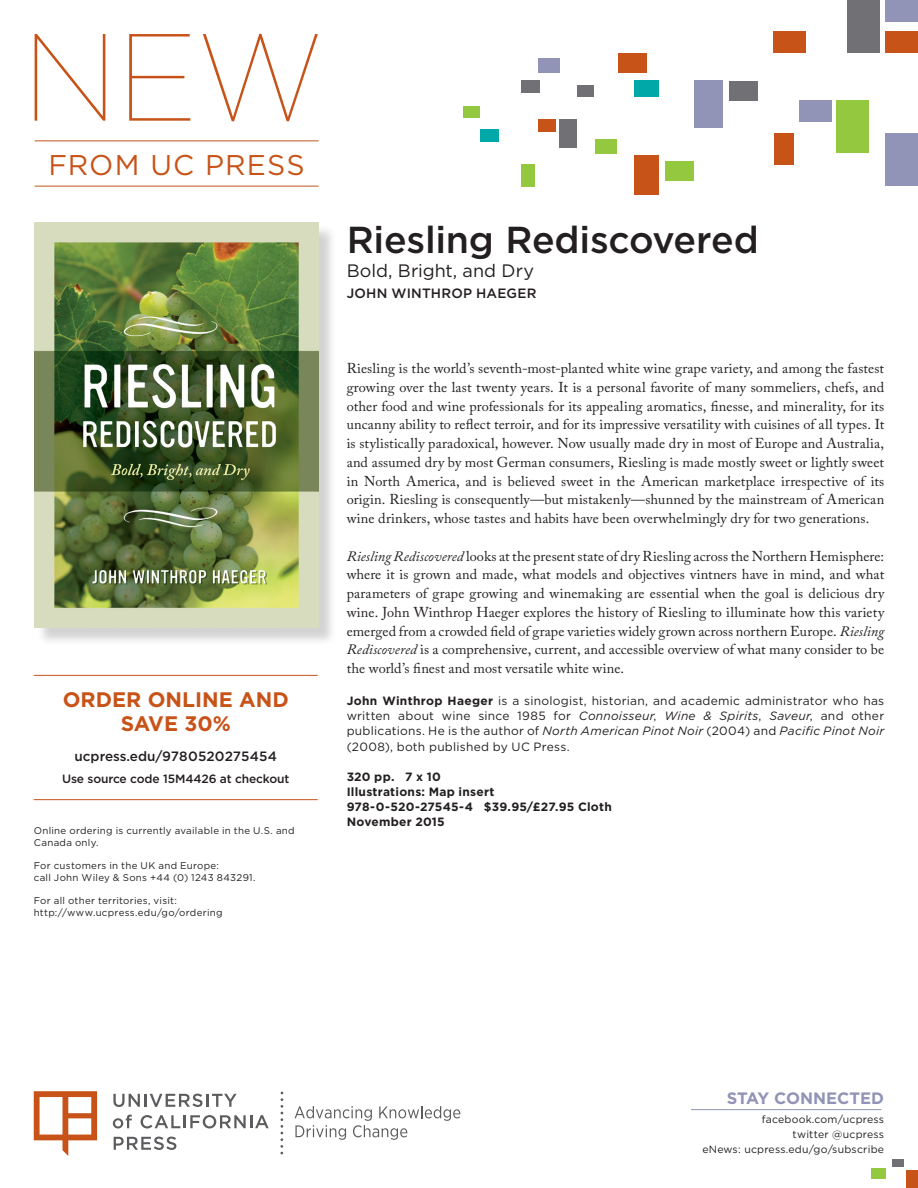
<style>
.page{position:relative;width:918px;height:1188px;background:#fff}
.page>*{position:absolute;margin:0;border:0;box-sizing:border-box;transform-origin:0 0}
.t1{font:100 123.75px "Gotham";color:#c75318}
.t2{font:500 37.5px "Gotham";letter-spacing:-.005em;color:#231f20}
.t3{font:28.5px "Gotham";letter-spacing:.04em;color:#c75318}
.t4{font:700 21px/24px "Gotham";color:#c75318;text-align:center}
.t5{font:18px "Gotham";color:#231f20}
.t6{font:700 16.5px "Gotham";color:#9194b6}
.t7{font:14.25px/18.8px "Adobe Caslon Pro";letter-spacing:.005em;color:#231f20;text-align:justify}
.t8{font:500 13.5px "Gotham";letter-spacing:.01em;color:#231f20}
.author_bio{font:12px/15px "Gotham";letter-spacing:.02em;color:#231f20;text-align:justify}
.price{font:700 12px/15px "Gotham";letter-spacing:.02em;color:#231f20}
.t9{font:500 12px "Gotham";letter-spacing:-.01em;color:#231f20}
.t10{font:10.5px/15px "Gotham";letter-spacing:.02em;color:#231f20;text-align:right}
.t11{font:9.75px/11.7px "Gotham";letter-spacing:.03em;color:#231f20}
.s1{font-style:italic}
.s2{font-weight:700}
</style>
<div class="page">
<div style="left:886px;top:133px;width:32px;height:52px;background:#9194b6"></div>
<div style="left:694px;top:80px;width:29px;height:48px;background:#9194b6"></div>
<div style="left:729px;top:81px;width:28px;height:19px;background:#717074"></div>
<div style="left:560px;top:120px;width:17px;height:28px;background:#717074"></div>
<div style="left:847px;top:0;width:32px;height:52px;background:#717074"></div>
<div style="left:886px;top:0;width:32px;height:22px;background:#9194b6"></div>
<div style="left:538px;top:120px;width:18px;height:12px;background:#c75318"></div>
<div style="left:886px;top:31px;width:32px;height:21px;background:#c75318"></div>
<div style="left:837px;top:100px;width:32px;height:52px;background:#94c83f"></div>
<div style="left:799px;top:100px;width:32px;height:22px;background:#9194b6"></div>
<div style="left:521px;top:165px;width:14px;height:22px;background:#94c83f"></div>
<div style="left:618px;top:53px;width:29px;height:20px;background:#c75318"></div>
<div style="left:774px;top:31px;width:32px;height:21px;background:#c75318"></div>
<div style="left:635px;top:80px;width:24px;height:17px;background:#00a9a7"></div>
<div style="left:595px;top:139px;width:21px;height:15px;background:#94c83f"></div>
<div style="left:635px;top:155px;width:24px;height:39px;background:#c75318"></div>
<div style="left:666px;top:161px;width:28px;height:20px;background:#94c83f"></div>
<div style="left:538px;top:58px;width:21px;height:15px;background:#9194b6"></div>
<div style="left:521px;top:80px;width:18px;height:13px;background:#717074"></div>
<div style="left:480px;top:129px;width:18px;height:12px;background:#00a9a7"></div>
<div style="left:464px;top:107px;width:16px;height:11px;background:#94c83f"></div>
<div style="left:577px;top:86px;width:16px;height:11px;background:#717074"></div>
<div style="left:774px;top:133px;width:19px;height:32px;background:#c75318"></div>
<hr style="left:35px;top:141px;width:284px;height:1px;background:#c75318">
<hr style="left:35px;top:186px;width:284px;height:1px;background:#c75318">
<svg style="left:295px;top:1106px;width:165px;height:34px"></svg>
<svg style="left:113px;top:1094px;width:124px;height:13px"></svg>
<svg style="left:113px;top:1115px;width:19px;height:13px"></svg>
<svg style="left:141px;top:1115px;width:128px;height:13px"></svg>
<svg style="left:114px;top:1137px;width:62px;height:13px"></svg>
<svg style="left:34px;top:1091px;width:63px;height:65px"></svg>
<svg style="left:280px;top:1092px;width:3px;height:62px"></svg>
<div style="left:906px;top:1171px;width:12px;height:17px;background:#c75318"></div>
<div style="left:892px;top:1159px;width:12px;height:8px;background:#717074"></div>
<div style="left:871px;top:1168px;width:15px;height:10px;background:#94c83f"></div>
<hr style="left:34px;top:675px;width:284px;height:1px;background:#c75318">
<hr style="left:34px;top:799px;width:284px;height:1px;background:#c75318">
<hr style="left:691px;top:1109px;width:190px;height:1px;background:#9194b6">
<div style="left:36px;top:224px;width:301px;height:423px;background:#231f20;opacity:.2"></div>
<img style="left:34px;top:222px;width:284px;height:406px">
<h1 class="t1" style="left:22px;top:11px;width:303px">NEW</h1>
<h3 class="t3" style="left:48px;top:150px;width:258px">FROM UC PRESS</h3>
<p class="t4" style="left:63px;top:687px;width:228px">ORDER ONLINE AND<br>SAVE 30%</p>
<p class="t8" style="left:75px;top:748px;width:204px">ucpress.edu/9780520275454</p>
<p class="t9" style="left:62px;top:772px;width:229px">Use source code 15M4426 at checkout</p>
<p class="t11" style="left:34px;top:825px;width:263px">Online ordering is currently available in the U.S. and<br>Canada only.</p>
<p class="t11" style="left:34px;top:860px;width:223px">For customers in the UK and Europe:<br>call John Wiley &amp; Sons +44 (0) 1243 843291.</p>
<p class="t11" style="left:34px;top:895px;width:190px">For all other territories, visit: http://www.ucpress.edu/go/ordering</p>
<p class="t2" style="left:347px;top:218px;width:414px">Riesling Rediscovered</p>
<p class="t5" style="left:347px;top:261px;width:189px">Bold, Bright, and Dry</p>
<p class="t8" style="left:347px;top:286px;width:191px">JOHN WINTHROP HAEGER</p>
<p class="t7" style="left:347px;top:359px;width:539px">Riesling is the world’s seventh-most-planted white wine grape variety, and among the fastest growing over the last twenty years. It is a personal favorite of many sommeliers, chefs, and other food and wine professionals for its appealing aromatics, finesse, and minerality, for its uncanny ability to reflect terroir, and for its impressive versatility with cuisines of all types. It is stylistically paradoxical, however. Now usually made dry in most of Europe and Australia, and assumed dry by most German consumers, Riesling is made mostly sweet or lightly sweet in North America, and is believed sweet in the American marketplace irrespective of its origin. Riesling is consequently—but mistakenly—shunned by the mainstream of American wine drinkers, whose tastes and habits have been overwhelmingly dry for two generations.</p>
<p class="t7" style="left:347px;top:546px;width:539px"><span class="s1">Riesling Rediscovered</span> looks at the present state of dry Riesling across the Northern Hemisphere: where it is grown and made, what models and objectives vintners have in mind, and what parameters of grape growing and winemaking are essential when the goal is delicious dry wine. John Winthrop Haeger explores the history of Riesling to illuminate how this variety emerged from a crowded field of grape varieties widely grown across northern Europe. <span class="s1">Riesling Rediscovered</span> is a comprehensive, current, and accessible overview of what many consider to be the world’s finest and most versatile white wine.</p>
<p class="author_bio" style="left:347px;top:693px;width:539px"><span class="s2">John Winthrop Haeger</span> is a sinologist, historian, and academic administrator who has written about wine since 1985 for <span class="s1">Connoisseur</span>, <span class="s1">Wine &amp; Spirits</span>, <span class="s1">Saveur</span>, and other publications. He is the author of <span class="s1">North American Pinot Noir</span> (2004) and <span class="s1">Pacific Pinot Noir</span></p>
<p class="author_bio" style="left:347px;top:739px;width:225px">(2008), both published by UC Press.</p>
<p class="price" style="left:347px;top:769px;width:96px">320 pp. 7 x 10</p>
<p class="price" style="left:347px;top:784px;width:149px">Illustrations: Map insert</p>
<p class="price" style="left:347px;top:799px;width:267px">978-0-520-27545-4 $39.95/£27.95 Cloth<br>November 2015</p>
<p class="t6" style="left:727px;top:1089px;width:159px">STAY CONNECTED</p>
<p class="t10" style="left:762px;top:1112px;width:124px">facebook.com/ucpress</p>
<p class="t10" style="left:702px;top:1127px;width:183px">twitter @ucpress<br>eNews: ucpress.edu/go/subscribe</p>
</div>
